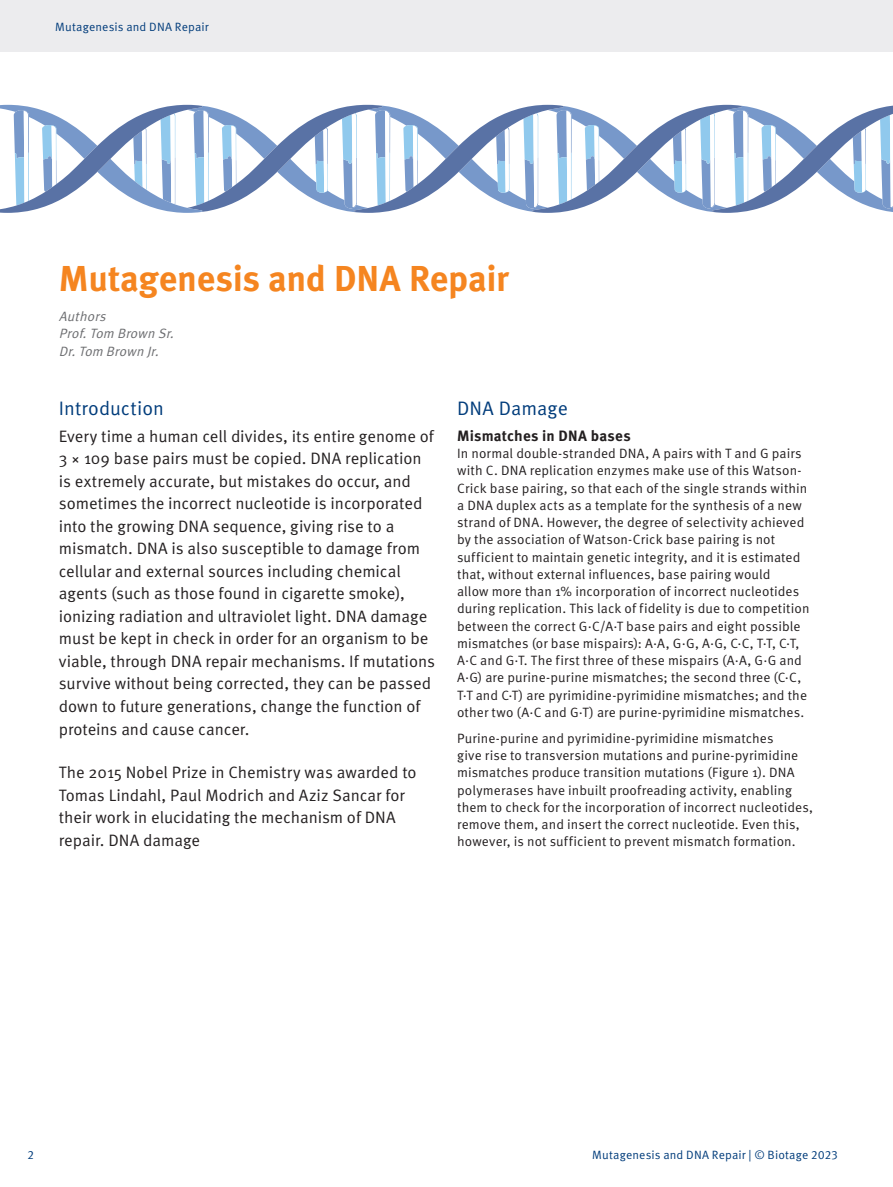
<style>
.page{position:relative;width:893px;height:1187px;background:#fff}
.page>*{position:absolute;margin:0;border:0;box-sizing:border-box;transform-origin:0 0}
.t1{font:700 36px "Meta OT";letter-spacing:-.01em;color:#f58520}
.t2{font:19.5px "Meta OT Norm";color:#013c7b}
.t3{font:16.5px/22.5px "Meta OT Norm";letter-spacing:-.005em;color:#231f20}
.t4{font:700 15px "Meta OT";letter-spacing:.01em;color:#231f20}
.t5{font:13.5px/17.2px "Meta OT Norm";letter-spacing:.005em;color:#231f20}
.t6{font:italic 13.5px/17.2px "Meta OT Norm";color:#6c6d70}
.t7{font:12px "Meta OT Norm";letter-spacing:.015em;color:#013c7b}
</style>
<div class="page">
<div style="left:0;top:0;width:893px;height:51px;background:#ececee"></div>
<svg style="left:0;top:105px;width:893px;height:108px"></svg>
<p class="t7" style="left:55px;top:20px;width:155px">Mutagenesis and DNA Repair</p>
<h1 class="t1" style="left:59px;top:257px;width:452px">Mutagenesis and DNA Repair</h1>
<p class="t6" style="left:59px;top:308px;width:120px">Authors<br>Prof.Tom Brown Sr.<br>Dr.Tom Brown Jr.</p>
<h2 class="t2" style="left:59px;top:397px;width:107px">Introduction</h2>
<p class="t3" style="left:59px;top:425px;width:378px">Every time a human cell divides, its entire genome of 3 × 109 base pairs must be copied. DNA replication is extremely accurate, but mistakes do occur, and sometimes the incorrect nucleotide is incorporated into the growing DNA sequence, giving rise to a mismatch. DNA is also susceptible to damage from cellular and external sources including chemical agents (such as those found in cigarette smoke), ionizing radiation and ultraviolet light. DNA damage must be kept in check in order for an organism to be viable, through DNA repair mechanisms. If mutations survive without being corrected, they can be passed down to future generations, change the function of proteins and cause cancer.</p>
<p class="t3" style="left:59px;top:761px;width:359px">The 2015 Nobel Prize in Chemistry was awarded to Tomas Lindahl, Paul Modrich and Aziz Sancar for their work in elucidating the mechanism of DNA repair. DNA damage</p>
<h2 class="t2" style="left:457px;top:397px;width:112px">DNA Damage</h2>
<p class="t4" style="left:457px;top:426px;width:175px">Mismatches in DNA bases</p>
<p class="t5" style="left:457px;top:445px;width:354px">In normal double-stranded DNA, A pairs with T and G pairs with C. DNA replication enzymes make use of this Watson-Crick base pairing, so that each of the single strands within a DNA duplex acts as a template for the synthesis of a new strand of DNA. However, the degree of selectivity achieved by the association of Watson-Crick base pairing is not sufficient to maintain genetic integrity, and it is estimated that, without external influences, base pairing would<br>allow more than 1% incorporation of incorrect nucleotides during replication. This lack of fidelity is due to competition between the correct G·C/A·T base pairs and eight possible mismatches (or base mispairs): A·A, G·G, A·G, C·C, T·T, C·T, A·C and G·T. The first three of these mispairs (A·A, G·G and A·G) are purine-purine mismatches; the second three (C·C, T·T and C·T) are pyrimidine-pyrimidine mismatches; and the other two (A·C and G·T) are purine-pyrimidine mismatches.</p>
<p class="t5" style="left:457px;top:729px;width:357px">Purine-purine and pyrimidine-pyrimidine mismatches<br>give rise to transversion mutations and purine-pyrimidine mismatches produce transition mutations (Figure 1). DNA polymerases have inbuilt proofreading activity, enabling them to check for the incorporation of incorrect nucleotides, remove them, and insert the correct nucleotide. Even this, however, is not sufficient to prevent mismatch formation.</p>
<p class="t7" style="left:28px;top:1148px;width:8px">2</p>
<p class="t7" style="left:592px;top:1148px;width:247px">Mutagenesis and DNA Repair | © Biotage 2023</p>
</div>
